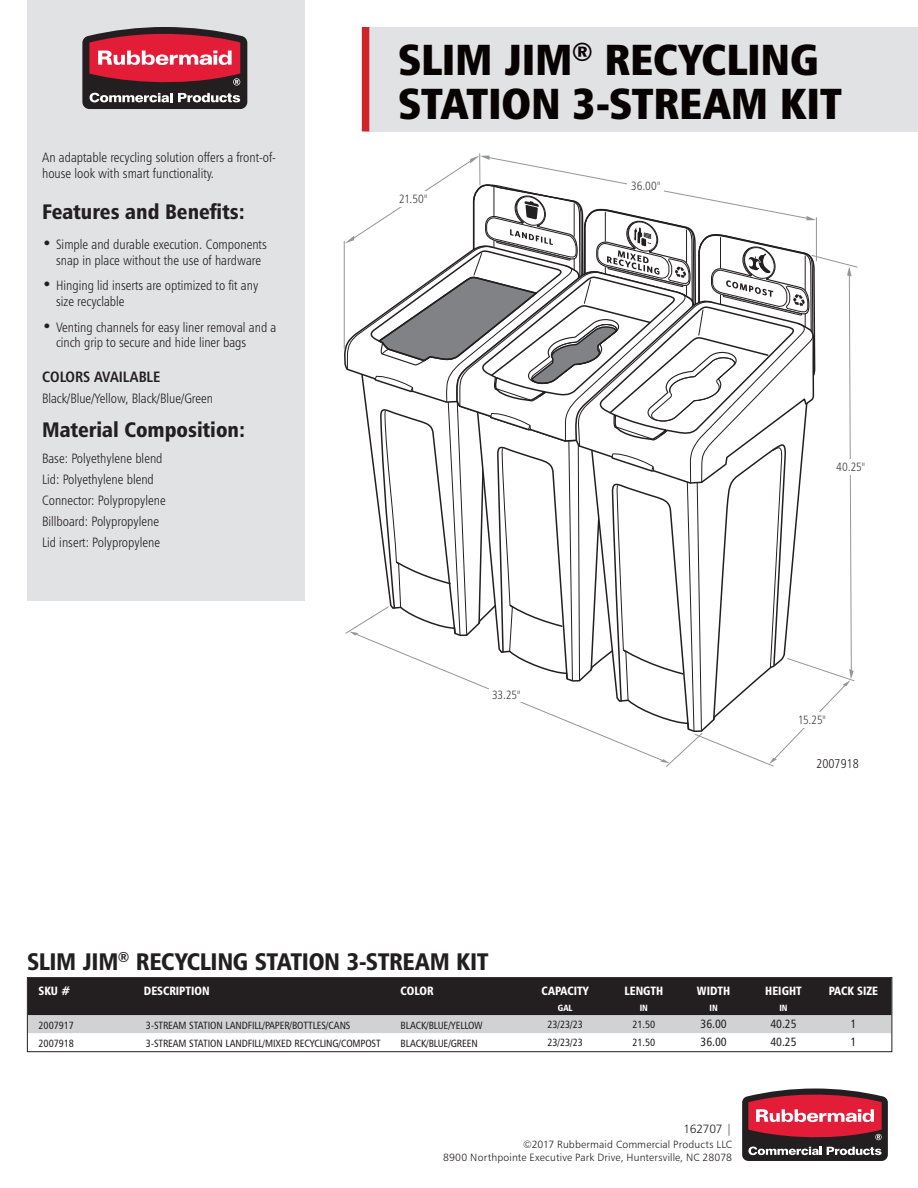
<style>
.page{position:relative;width:918px;height:1188px;background:#fff}
.page>*{position:absolute;margin:0;border:0;box-sizing:border-box;transform-origin:0 0}
.Feature_Page_Header{font:43.5px/43.5px "Humanist 777 BT Extra Black Cond B";letter-spacing:-.01em;color:#080302}
.t1{font:24px "Humanist 777 BT Black Condensed B";letter-spacing:-.015em;color:#231f20}
.t2{font:21px "Humanist 777 BT Black Condensed B";color:#231f20}
.t3{font:15px "Humanist 777 BT Bold Condensed B";color:#231f20}
.t4{font:13.5px/15.8px "Humanist 777 BT Light Condensed B";color:#231f20}
.t5{font:12.75px "Humanist 777 BT Light Condensed B";color:#231f20}
.t6{font:12px "Humanist 777 BT Black Condensed B";color:#fff;scale:.95 1}
.TABULAR_BODY_COPY{font:12px "Humanist 777 BT Light Condensed B";letter-spacing:-.02em;color:#3e3e3f}
.t7{font:12px "Humanist 777 BT Roman Condensed B";letter-spacing:-.01em;color:#231f20}
.t8{font:12px "Humanist 777 BT Light B";letter-spacing:-.02em;color:#231f20}
.t9{font:10.5px "Humanist 777 BT Roman Condensed B";letter-spacing:-.01em;color:#231f20}
.t10{font:10.5px "Humanist 777 BT Light B";letter-spacing:.015em;color:#231f20}
.t11{font:9px "Humanist 777 BT Black Condensed B";color:#fff;scale:.95 1}
.s1{font-family:"Humanist 777 BT Bold Condensed B";font-size:16.5px}
</style>
<div class="page">
<div style="left:27px;top:0;width:277px;height:601px;background:#e1e2e4"></div>
<div style="left:366px;top:27px;width:552px;height:104px;background:#e1e2e4"></div>
<div style="left:362px;top:27px;width:7px;height:104px;background:#d1232a"></div>
<svg style="left:82px;top:27px;width:165px;height:82px;background:#95434e"></svg>
<svg style="left:343px;top:153px;width:515px;height:614px"></svg>
<svg style="left:742px;top:1089px;width:146px;height:72px;background:#95424e"></svg>
<div style="left:395px;top:191px;width:36px;height:15px;background:#fff"></div>
<div style="left:489px;top:687px;width:35px;height:15px;background:#fff"></div>
<div style="left:795px;top:712px;width:34px;height:16px;background:#fff"></div>
<div style="left:628px;top:178px;width:36px;height:16px;background:#fff"></div>
<div style="left:833px;top:459px;width:36px;height:15px;background:#fff"></div>
<svg style="left:29px;top:979px;width:861px;height:54px;background:#5c5a5b"></svg>
<div style="left:27px;top:977px;width:865px;height:75px;border:1px solid #231f20"></div>
<p class="t4" style="left:42px;top:149px;width:235px">An adaptable recycling solution offers a front-of&shy;house look with smart functionality.</p>
<p class="t2" style="left:42px;top:198px;width:204px">Features and Benefits:</p>
<p class="t4" style="left:56px;top:236px;width:212px;text-indent:-14px"><span class="s1">•</span> Simple and durable execution. Components snap in place without the use of hardware</p>
<p class="t4" style="left:56px;top:278px;width:204px;text-indent:-14px"><span class="s1">•</span> Hinging lid inserts are optimized to fit any size recyclable</p>
<p class="t4" style="left:56px;top:319px;width:222px;text-indent:-14px"><span class="s1">•</span> Venting channels for easy liner removal and a cinch grip to secure and hide liner bags</p>
<p class="t3" style="left:42px;top:367px;width:120px">COLORS AVAILABLE</p>
<p class="t4" style="left:42px;top:390px;width:172px">Black/Blue/Yellow, Black/Blue/Green</p>
<p class="t2" style="left:42px;top:417px;width:205px">Material Composition:</p>
<p class="t4" style="left:42px;top:450px;width:122px">Base: Polyethylene blend</p>
<p class="t4" style="left:42px;top:471px;width:113px">Lid: Polyethylene blend</p>
<p class="t4" style="left:42px;top:492px;width:125px">Connector: Polypropylene</p>
<p class="t4" style="left:42px;top:513px;width:119px">Billboard: Polypropylene</p>
<p class="t4" style="left:42px;top:534px;width:119px">Lid insert: Polypropylene</p>
<p class="Feature_Page_Header" style="left:398px;top:37px;width:445px">SLIM JIM<sup>®</sup> RECYCLING<br>STATION 3-STREAM KIT</p>
<p class="TABULAR_BODY_COPY" style="left:399px;top:191px;width:29px">21.50"</p>
<p class="TABULAR_BODY_COPY" style="left:631px;top:179px;width:31px">36.00"</p>
<p class="TABULAR_BODY_COPY" style="left:492px;top:687px;width:30px">33.25"</p>
<p class="TABULAR_BODY_COPY" style="left:836px;top:460px;width:30px">40.25"</p>
<p class="TABULAR_BODY_COPY" style="left:798px;top:713px;width:29px">15.25"</p>
<p class="t5" style="left:816px;top:756px;width:44px">2007918</p>
<p class="t1" style="left:27px;top:946px;width:463px">SLIM JIM<sup>®</sup> RECYCLING STATION 3-STREAM KIT</p>
<p class="t6" style="left:39px;top:983px;width:35px">SKU #</p>
<p class="t6" style="left:144px;top:983px;width:71px">DESCRIPTION</p>
<p class="t6" style="left:401px;top:983px;width:36px">COLOR</p>
<p class="t6" style="left:542px;top:983px;width:51px">CAPACITY</p>
<p class="t6" style="left:624px;top:983px;width:42px">LENGTH</p>
<p class="t6" style="left:697px;top:983px;width:37px">WIDTH</p>
<p class="t6" style="left:765px;top:983px;width:40px">HEIGHT</p>
<p class="t6" style="left:829px;top:983px;width:54px">PACK SIZE</p>
<p class="t11" style="left:558px;top:1002px;width:17px">GAL</p>
<p class="t11" style="left:640px;top:1002px;width:10px">IN</p>
<p class="t11" style="left:710px;top:1002px;width:10px">IN</p>
<p class="t11" style="left:779px;top:1002px;width:10px">IN</p>
<p class="t9" style="left:39px;top:1018px;width:37px">2007917</p>
<p class="t9" style="left:146px;top:1018px;width:206px">3-STREAM STATION LANDFILL/PAPER/BOTTLES/CANS</p>
<p class="t9" style="left:401px;top:1018px;width:84px">BLACK/BLUE/YELLOW</p>
<p class="t9" style="left:547px;top:1018px;width:37px">23/23/23</p>
<p class="t9" style="left:632px;top:1018px;width:24px">21.50</p>
<p class="t7" style="left:701px;top:1017px;width:28px">36.00</p>
<p class="t7" style="left:771px;top:1017px;width:28px">40.25</p>
<p class="t7" style="left:850px;top:1017px;width:7px">1</p>
<p class="t9" style="left:39px;top:1036px;width:37px">2007918</p>
<p class="t9" style="left:146px;top:1036px;width:236px">3-STREAM STATION LANDFILL/MIXED RECYCLING/COMPOST</p>
<p class="t9" style="left:401px;top:1036px;width:79px">BLACK/BLUE/GREEN</p>
<p class="t9" style="left:547px;top:1036px;width:37px">23/23/23</p>
<p class="t9" style="left:632px;top:1036px;width:24px">21.50</p>
<p class="t7" style="left:701px;top:1035px;width:28px">36.00</p>
<p class="t7" style="left:771px;top:1035px;width:28px">40.25</p>
<p class="t7" style="left:850px;top:1035px;width:7px">1</p>
<p class="t8" style="left:684px;top:1121px;width:50px">162707 |</p>
<p class="t10" style="left:523px;top:1137px;width:210px">©2017 Rubbermaid Commercial Products LLC</p>
<p class="t10" style="left:443px;top:1151px;width:290px">8900 Northpointe Executive Park Drive, Huntersville, NC 28078</p>
</div>
